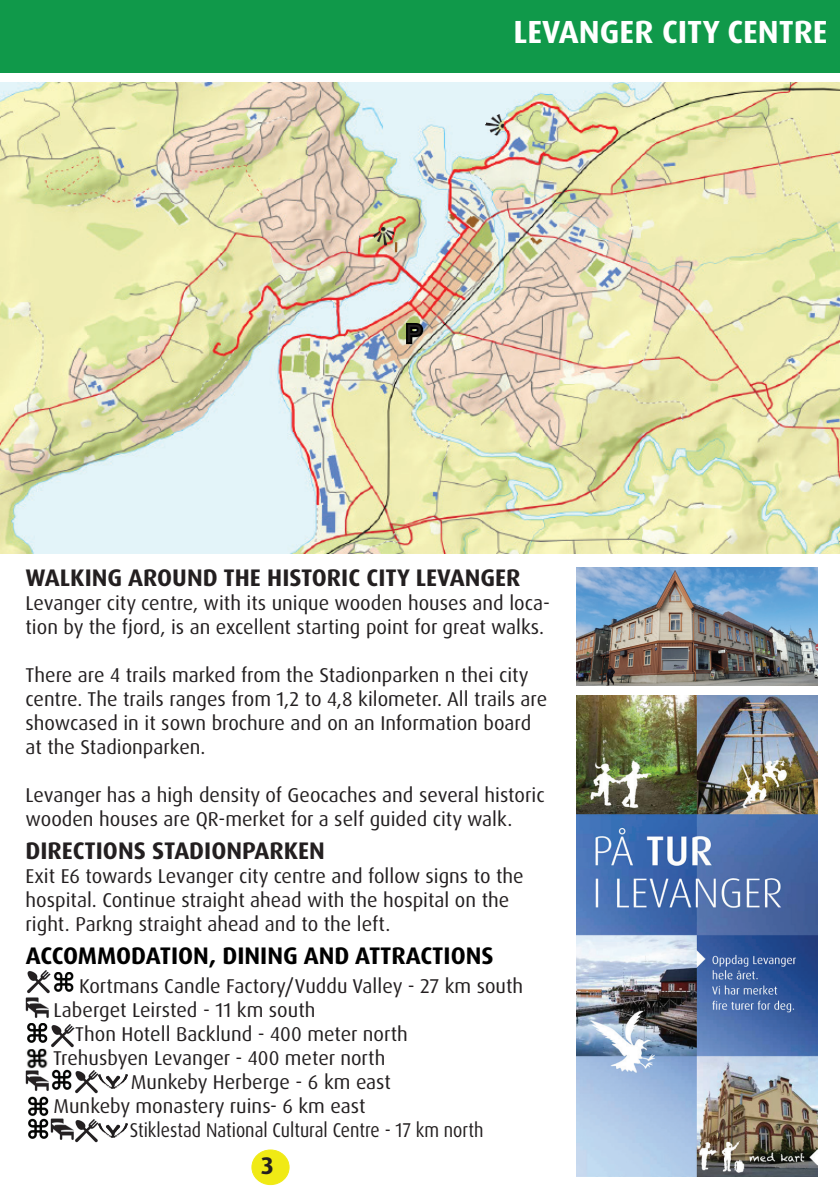
<style>
.page{position:relative;width:840px;height:1191px;background:#fff}
.page>*{position:absolute;margin:0;border:0;box-sizing:border-box;transform-origin:0 0}
.t1{font:700 32px "Dax Pro";color:#fff}
.t2{font:700 24px "Dax Pro";color:#231f20}
.t3{font:700 24px "Dax Pro";color:#000}
.t4{font:24px "Arial";color:#231f20}
.t5{font:20px/24px "Dax Pro";color:#231f20}
.t6{font:20px "Dax Pro";color:#231f20;scale:.88 1}
</style>
<div class="page">
<div style="left:0;top:0;width:839px;height:72px;background:#10994a"></div>
<img style="left:0;top:82px;width:839px;height:471px">
<img style="left:576px;top:695px;width:240px;height:481px">
<img style="left:576px;top:567px;width:240px;height:118px">
<img style="left:371px;top:226px;width:24px;height:21px">
<img style="left:484px;top:113px;width:21px;height:23px">
<svg style="left:404px;top:320px;width:22px;height:26px"></svg>
<div style="left:252px;top:1150px;width:37px;height:34px;background:#f0ea15;border-radius:50%"></div>
<div style="left:251px;top:1149px;width:38px;height:35px;border:1px solid #f0ea15;border-radius:50%"></div>
<img style="left:28px;top:1096px;width:21px;height:20px">
<img style="left:26px;top:1048px;width:23px;height:43px">
<img style="left:51px;top:1024px;width:23px;height:23px">
<img style="left:75px;top:1070px;width:23px;height:23px">
<img style="left:51px;top:1069px;width:21px;height:21px">
<img style="left:26px;top:997px;width:23px;height:21px">
<img style="left:27px;top:1023px;width:21px;height:20px">
<img style="left:27px;top:970px;width:23px;height:23px">
<img style="left:53px;top:972px;width:21px;height:20px">
<img style="left:75px;top:1119px;width:23px;height:23px">
<img style="left:28px;top:1118px;width:46px;height:22px">
<img style="left:98px;top:1074px;width:29px;height:14px">
<img style="left:98px;top:1123px;width:29px;height:14px">
<h1 class="t1" style="left:513px;top:11px;width:315px">LEVANGER CITY CENTRE</h1>
<p class="t4" style="left:406px;top:317px;width:18px">P</p>
<p class="t2" style="left:26px;top:562px;width:496px">WALKING AROUND THE HISTORIC CITY LEVANGER</p>
<p class="t5" style="left:26px;top:591px;width:525px">Levanger city centre, with its unique wooden houses and loca&shy;tion by the fjord, is an excellent starting point for great walks.</p>
<p class="t5" style="left:26px;top:663px;width:523px">There are 4 trails marked from the Stadionparken n thei city centre. The trails ranges from 1,2 to 4,8 kilometer. All trails are showcased in it sown brochure and on an Information board at the Stadionparken.</p>
<p class="t5" style="left:26px;top:783px;width:520px">Levanger has a high density of Geocaches and several historic wooden houses are QR-merket for a self guided city walk.</p>
<p class="t2" style="left:26px;top:835px;width:301px">DIRECTIONS STADIONPARKEN</p>
<p class="t5" style="left:26px;top:864px;width:499px">Exit E6 towards Levanger city centre and follow signs to the hospital. Continue straight ahead with the hospital on the right. Parkng straight ahead and to the left.</p>
<p class="t3" style="left:26px;top:940px;width:469px">ACCOMMODATION, DINING AND ATTRACTIONS</p>
<p class="t5" style="left:79px;top:974px;width:445px">Kortmans Candle Factory/Vuddu Valley - 27 km south</p>
<p class="t5" style="left:54px;top:998px;width:263px">Laberget Leirsted - 11 km south</p>
<p class="t5" style="left:75px;top:1022px;width:334px">Thon Hotell Backlund - 400 meter north</p>
<p class="t5" style="left:53px;top:1046px;width:333px">Trehusbyen Levanger - 400 meter north</p>
<p class="t5" style="left:131px;top:1070px;width:261px">Munkeby Herberge - 6 km east</p>
<p class="t5" style="left:54px;top:1094px;width:313px">Munkeby monastery ruins- 6 km east</p>
<p class="t6" style="left:130px;top:1117px;width:403px">Stiklestad National Cultural Centre - 17 km north</p>
<p class="t2" style="left:261px;top:1150px;width:14px">3</p>
</div>
